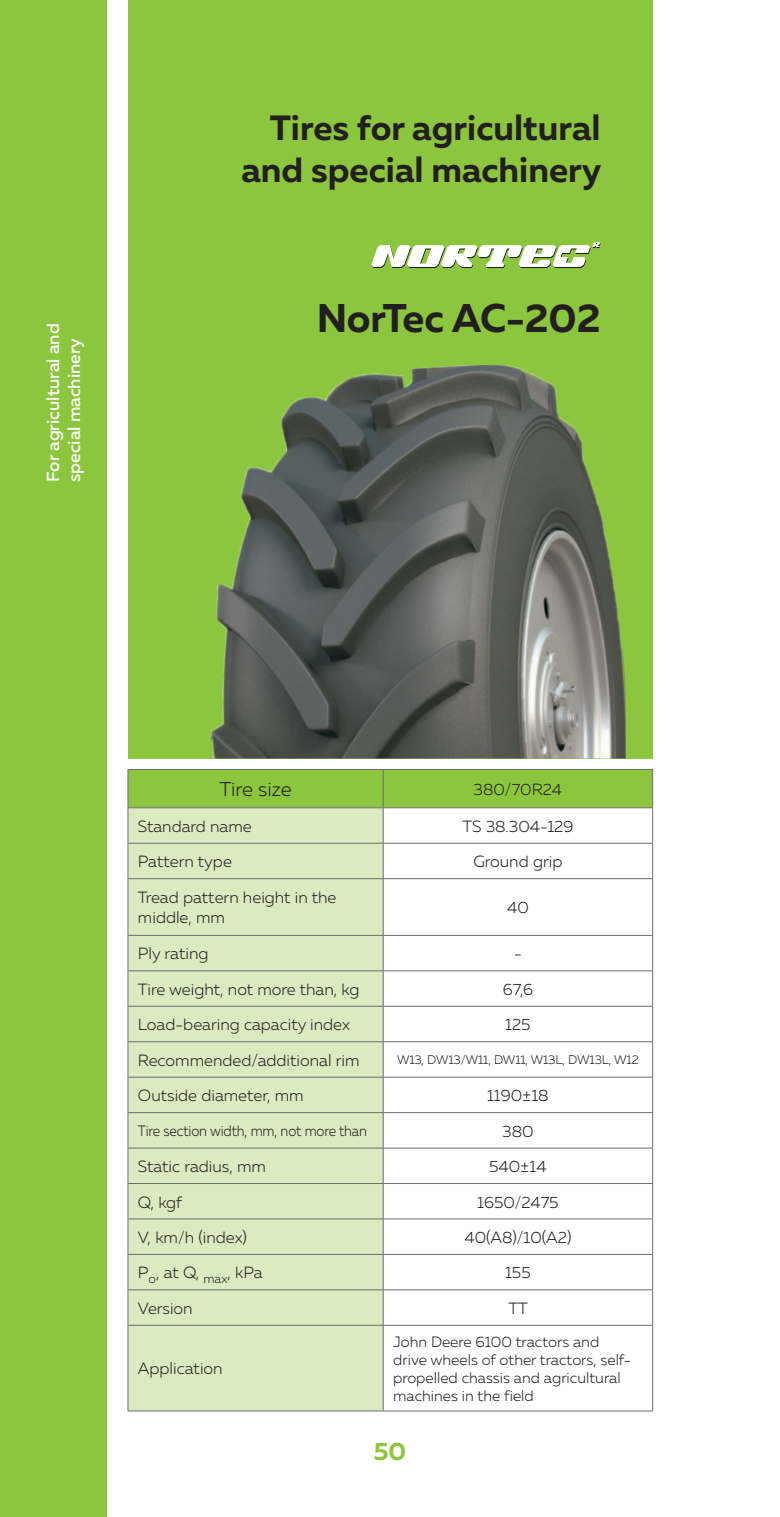
<style>
.page{position:relative;width:780px;height:1517px;background:#fff}
.page>*{position:absolute;margin:0;border:0;box-sizing:border-box;transform-origin:0 0}
.название{font:700 40px "Muller";letter-spacing:-.005em;color:#231f20}
.t1{font:700 35px/42px "Muller";color:#231f20;text-align:right}
.t2{font:700 25px "Muller";color:#8bc63e}
.таблица{font:300 20px "Muller";letter-spacing:-.005em;color:#231f20}
.t3{font:500 17.5px/21px "Muller";color:#fff}
.таблица-2{font:300 16.25px/20px "Muller";color:#231f20}
.таблица-3{font:300 15px/18px "Muller";color:#231f20}
.таблица-4{font:300 15px "Muller";color:#231f20;scale:.9 1}
.таблица-5{font:300 12.5px "Muller";letter-spacing:-.01em;color:#231f20}
</style>
<div class="page">
<div style="left:0;top:0;width:106px;height:1517px;background:#8bc63e"></div>
<div style="left:128px;top:0;width:524px;height:758px;background:#8bc63e"></div>
<svg style="left:371px;top:242px;width:229px;height:26px"></svg>
<img style="left:210px;top:365px;width:415px;height:393px">
<div style="left:128px;top:770px;width:524px;height:37px;background:#8bc63e"></div>
<div style="left:128px;top:808px;width:255px;height:602px;background:#daeac1"></div>
<hr style="left:128px;top:769px;width:255px;height:1px;background:#6c6d70">
<hr style="left:127px;top:770px;width:1px;height:37px;background:#6c6d70">
<hr style="left:383px;top:769px;width:270px;height:1px;background:#6c6d70">
<hr style="left:383px;top:770px;width:1px;height:37px;background:#6c6d70">
<hr style="left:652px;top:770px;width:1px;height:37px;background:#6c6d70">
<hr style="left:128px;top:807px;width:255px;height:1px;background:#6c6d70">
<hr style="left:127px;top:808px;width:1px;height:35px;background:#6c6d70">
<hr style="left:383px;top:807px;width:270px;height:1px;background:#6c6d70">
<hr style="left:383px;top:808px;width:1px;height:35px;background:#6c6d70">
<hr style="left:652px;top:808px;width:1px;height:35px;background:#6c6d70">
<hr style="left:128px;top:843px;width:255px;height:1px;background:#6c6d70">
<hr style="left:127px;top:843px;width:1px;height:35px;background:#6c6d70">
<hr style="left:383px;top:843px;width:270px;height:1px;background:#6c6d70">
<hr style="left:383px;top:843px;width:1px;height:35px;background:#6c6d70">
<hr style="left:652px;top:843px;width:1px;height:35px;background:#6c6d70">
<hr style="left:128px;top:878px;width:255px;height:1px;background:#6c6d70">
<hr style="left:127px;top:879px;width:1px;height:56px;background:#6c6d70">
<hr style="left:383px;top:878px;width:270px;height:1px;background:#6c6d70">
<hr style="left:383px;top:879px;width:1px;height:56px;background:#6c6d70">
<hr style="left:652px;top:879px;width:1px;height:56px;background:#6c6d70">
<hr style="left:128px;top:935px;width:255px;height:1px;background:#6c6d70">
<hr style="left:127px;top:935px;width:1px;height:35px;background:#6c6d70">
<hr style="left:383px;top:935px;width:270px;height:1px;background:#6c6d70">
<hr style="left:383px;top:935px;width:1px;height:35px;background:#6c6d70">
<hr style="left:652px;top:935px;width:1px;height:35px;background:#6c6d70">
<hr style="left:128px;top:970px;width:255px;height:1px;background:#6c6d70">
<hr style="left:127px;top:971px;width:1px;height:35px;background:#6c6d70">
<hr style="left:383px;top:970px;width:270px;height:1px;background:#6c6d70">
<hr style="left:383px;top:971px;width:1px;height:35px;background:#6c6d70">
<hr style="left:652px;top:971px;width:1px;height:35px;background:#6c6d70">
<hr style="left:128px;top:1006px;width:255px;height:1px;background:#6c6d70">
<hr style="left:127px;top:1006px;width:1px;height:35px;background:#6c6d70">
<hr style="left:383px;top:1006px;width:270px;height:1px;background:#6c6d70">
<hr style="left:383px;top:1006px;width:1px;height:35px;background:#6c6d70">
<hr style="left:652px;top:1006px;width:1px;height:35px;background:#6c6d70">
<hr style="left:128px;top:1041px;width:255px;height:1px;background:#6c6d70">
<hr style="left:127px;top:1042px;width:1px;height:35px;background:#6c6d70">
<hr style="left:383px;top:1041px;width:270px;height:1px;background:#6c6d70">
<hr style="left:383px;top:1042px;width:1px;height:35px;background:#6c6d70">
<hr style="left:652px;top:1042px;width:1px;height:35px;background:#6c6d70">
<hr style="left:128px;top:1076px;width:255px;height:1px;background:#6c6d70">
<hr style="left:127px;top:1077px;width:1px;height:35px;background:#6c6d70">
<hr style="left:383px;top:1076px;width:270px;height:1px;background:#6c6d70">
<hr style="left:383px;top:1077px;width:1px;height:35px;background:#6c6d70">
<hr style="left:652px;top:1077px;width:1px;height:35px;background:#6c6d70">
<hr style="left:128px;top:1112px;width:255px;height:1px;background:#6c6d70">
<hr style="left:127px;top:1113px;width:1px;height:34px;background:#6c6d70">
<hr style="left:383px;top:1112px;width:270px;height:1px;background:#6c6d70">
<hr style="left:383px;top:1113px;width:1px;height:34px;background:#6c6d70">
<hr style="left:652px;top:1113px;width:1px;height:34px;background:#6c6d70">
<hr style="left:128px;top:1147px;width:255px;height:1px;background:#6c6d70">
<hr style="left:127px;top:1148px;width:1px;height:35px;background:#6c6d70">
<hr style="left:383px;top:1147px;width:270px;height:1px;background:#6c6d70">
<hr style="left:383px;top:1148px;width:1px;height:35px;background:#6c6d70">
<hr style="left:652px;top:1148px;width:1px;height:35px;background:#6c6d70">
<hr style="left:128px;top:1183px;width:255px;height:1px;background:#6c6d70">
<hr style="left:127px;top:1183px;width:1px;height:35px;background:#6c6d70">
<hr style="left:383px;top:1183px;width:270px;height:1px;background:#6c6d70">
<hr style="left:383px;top:1183px;width:1px;height:35px;background:#6c6d70">
<hr style="left:652px;top:1183px;width:1px;height:35px;background:#6c6d70">
<hr style="left:127px;top:1254px;width:1px;height:35px;background:#6c6d70">
<hr style="left:383px;top:1254px;width:1px;height:35px;background:#6c6d70">
<hr style="left:652px;top:1254px;width:1px;height:35px;background:#6c6d70">
<hr style="left:128px;top:1218px;width:255px;height:1px;background:#6c6d70">
<hr style="left:127px;top:1219px;width:1px;height:35px;background:#6c6d70">
<hr style="left:383px;top:1218px;width:270px;height:1px;background:#6c6d70">
<hr style="left:383px;top:1219px;width:1px;height:35px;background:#6c6d70">
<hr style="left:652px;top:1219px;width:1px;height:35px;background:#6c6d70">
<hr style="left:128px;top:1254px;width:255px;height:1px;background:#6c6d70">
<hr style="left:383px;top:1254px;width:270px;height:1px;background:#6c6d70">
<hr style="left:128px;top:1289px;width:255px;height:1px;background:#6c6d70">
<hr style="left:127px;top:1290px;width:1px;height:35px;background:#6c6d70">
<hr style="left:383px;top:1289px;width:270px;height:1px;background:#6c6d70">
<hr style="left:383px;top:1290px;width:1px;height:35px;background:#6c6d70">
<hr style="left:652px;top:1290px;width:1px;height:35px;background:#6c6d70">
<hr style="left:128px;top:1324px;width:255px;height:1px;background:#6c6d70">
<hr style="left:127px;top:1325px;width:1px;height:85px;background:#6c6d70">
<hr style="left:383px;top:1324px;width:270px;height:1px;background:#6c6d70">
<hr style="left:383px;top:1325px;width:1px;height:85px;background:#6c6d70">
<hr style="left:652px;top:1325px;width:1px;height:85px;background:#6c6d70">
<hr style="left:128px;top:1410px;width:255px;height:1px;background:#6c6d70">
<hr style="left:383px;top:1410px;width:270px;height:1px;background:#6c6d70">
<p class="t3" style="left:42px;top:482px;width:160px;rotate:-90deg">For agricultural and special machinery</p>
<h2 class="t1" style="left:241px;top:107px;width:361px">Tires for agricultural and special machinery</h2>
<p class="название" style="left:317px;top:293px;width:285px">NorTec AC-202</p>
<p class="таблица" style="left:219px;top:777px;width:74px">Tire size</p>
<p class="таблица-2" style="left:473px;top:779px;width:90px">380/70R24</p>
<p class="таблица-2" style="left:138px;top:816px;width:115px">Standard name</p>
<p class="таблица-2" style="left:462px;top:816px;width:112px">TS 38.304-129</p>
<p class="таблица-2" style="left:138px;top:851px;width:95px">Pattern type</p>
<p class="таблица-2" style="left:473px;top:851px;width:90px">Ground grip</p>
<p class="таблица-2" style="left:138px;top:887px;width:200px">Tread pattern height in the middle, mm</p>
<p class="таблица-2" style="left:507px;top:897px;width:23px">40</p>
<p class="таблица-2" style="left:138px;top:943px;width:72px">Ply rating</p>
<p class="таблица-2" style="left:514px;top:943px;width:9px">-</p>
<p class="таблица-2" style="left:138px;top:979px;width:223px">Tire weight, not more than, kg</p>
<p class="таблица-2" style="left:502px;top:979px;width:32px">67,6</p>
<p class="таблица-2" style="left:138px;top:1014px;width:213px">Load-bearing capacity index</p>
<p class="таблица-2" style="left:505px;top:1014px;width:27px">125</p>
<p class="таблица-2" style="left:138px;top:1050px;width:223px">Recommended/additional rim</p>
<p class="таблица-5" style="left:397px;top:1052px;width:243px">W13, DW13/W11, DW11, W13L, DW13L, W12</p>
<p class="таблица-2" style="left:138px;top:1085px;width:167px">Outside diameter, mm</p>
<p class="таблица-2" style="left:487px;top:1085px;width:63px">1190±18</p>
<p class="таблица-4" style="left:138px;top:1122px;width:256px">Tire section width, mm, not more than</p>
<p class="таблица-2" style="left:502px;top:1121px;width:33px">380</p>
<p class="таблица-2" style="left:138px;top:1156px;width:130px">Static radius, mm</p>
<p class="таблица-2" style="left:489px;top:1156px;width:59px">540±14</p>
<p class="таблица-2" style="left:138px;top:1191px;width:46px">Q, kgf</p>
<p class="таблица-2" style="left:477px;top:1191px;width:83px">1650/2475</p>
<p class="таблица-2" style="left:138px;top:1227px;width:111px">V, km/h (index)</p>
<p class="таблица-2" style="left:464px;top:1227px;width:109px">40(А8)/10(А2)</p>
<p class="таблица-2" style="left:138px;top:1262px;width:126px">P<sub>o</sub>, at Q, <sub>max</sub>, kPa</p>
<p class="таблица-2" style="left:505px;top:1262px;width:27px">155</p>
<p class="таблица-2" style="left:138px;top:1298px;width:56px">Version</p>
<p class="таблица-2" style="left:508px;top:1298px;width:21px">TT</p>
<p class="таблица-2" style="left:138px;top:1358px;width:86px">Application</p>
<p class="таблица-3" style="left:393px;top:1332px;width:239px">John Deere 6100 tractors and drive wheels of other tractors, self&shy;propelled chassis and agricultural machines in the field</p>
<h3 class="t2" style="left:374px;top:1436px;width:34px">50</h3>
</div>
